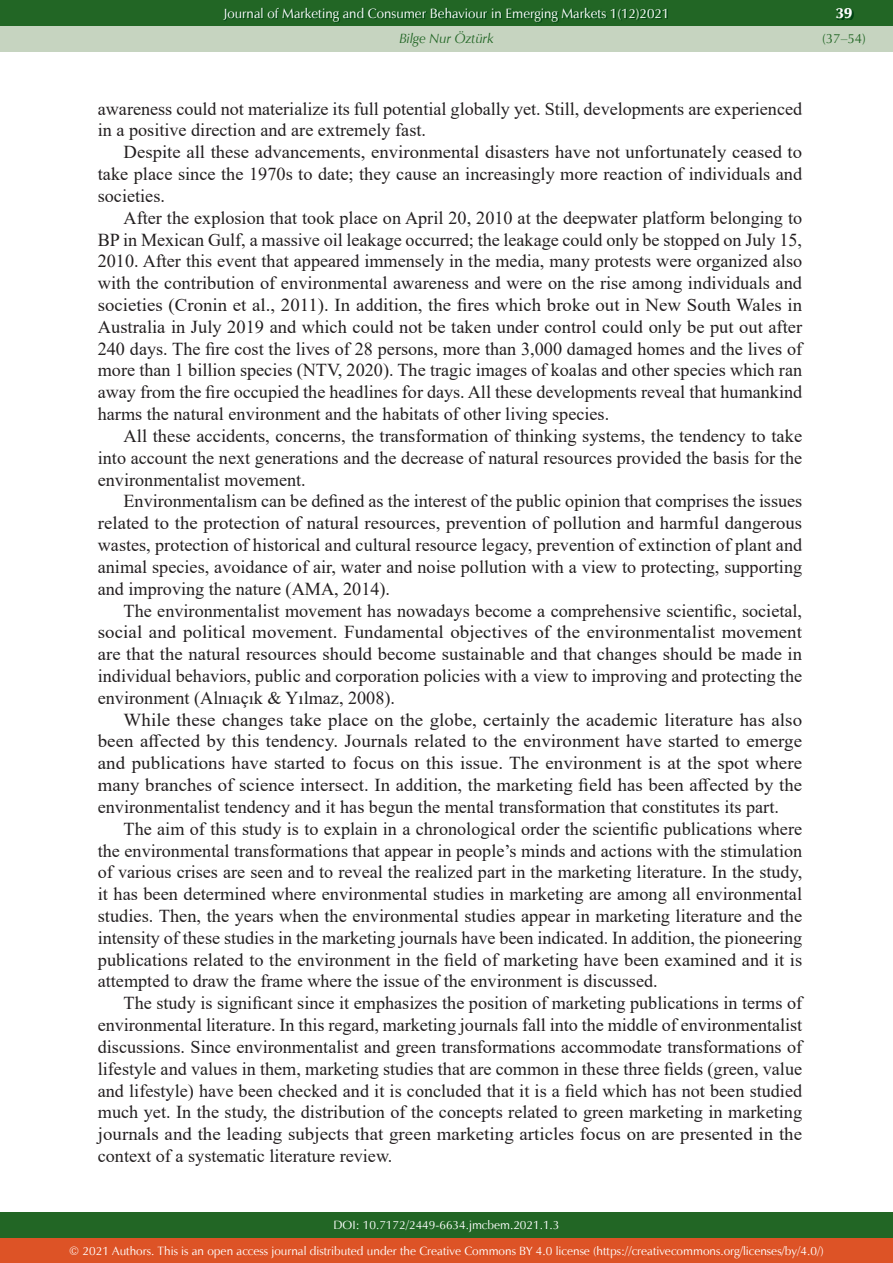
<style>
.page{position:relative;width:893px;height:1263px;background:#fff}
.page>*{position:absolute;margin:0;border:0;box-sizing:border-box;transform-origin:0 0}
.t1{font:18.15px/21.8px "Times New Roman";color:#231f20;text-align:justify}
.t2{font:18.15px/21.8px "Times New Roman";color:#231f20;text-align:justify;scale:1.04 1}
.t3{font:15px "Zapf Humnst Ult EU";color:#fff}
.t4{font:13.5px "Zapf Humnst EU";color:#fff}
.t5{font:italic 13.5px "Zapf Humnst EU";color:#226625}
.t6{font:13.5px "Zapf Humnst EU";color:#226625}
.t7{font:12px "Zapf Humnst EU";color:#fff}
</style>
<div class="page">
<div style="left:0;top:0;width:893px;height:51px;background:#c6d4c0"></div>
<div style="left:0;top:1237px;width:893px;height:26px;background:#dd5326"></div>
<div style="left:0;top:1212px;width:893px;height:25px;background:#226625"></div>
<div style="left:0;top:0;width:893px;height:26px;background:#226625"></div>
<img style="left:224px;top:9px;width:443px;height:14px">
<img style="left:837px;top:10px;width:16px;height:10px">
<p class="t4" style="left:224px;top:5px;width:447px">Journal of Marketing and Consumer Behaviour in Emerging Markets 1(12)2021</p>
<p class="t5" style="left:399px;top:30px;width:96px">Bilge Nur Öztürk</p>
<p class="t3" style="left:836px;top:4px;width:18px">39</p>
<p class="t6" style="left:822px;top:30px;width:45px">(37–54)</p>
<p class="t1" style="left:98px;top:98px;width:706px">awareness could not materialize its full potential globally yet. Still, developments are experienced in a positive direction and are extremely fast.</p>
<p class="t1" style="left:98px;top:141px;width:706px;text-indent:26px">Despite all these advancements, environmental disasters have not unfortunately ceased to take place since the 1970s to date; they cause an increasingly more reaction of individuals and societies.</p>
<p class="t1" style="left:98px;top:207px;width:706px;text-indent:26px">After the explosion that took place on April 20, 2010 at the deepwater platform belonging to BP in Mexican Gulf, a massive oil leakage occurred; the leakage could only be stopped on July 15, 2010. After this event that appeared immensely in the media, many protests were organized also with the contribution of environmental awareness and were on the rise among individuals and societies (Cronin et al., 2011). In addition, the fires which broke out in New South Wales in Australia in July 2019 and which could not be taken under control could only be put out after 240 days. The fire cost the lives of 28 persons, more than 3,000 damaged homes and the lives of more than 1 billion species (NTV, 2020). The tragic images of koalas and other species which ran away from the fire occupied the headlines for days. All these developments reveal that humankind harms the natural environment and the habitats of other living species.</p>
<p class="t1" style="left:98px;top:425px;width:706px;text-indent:26px">All these accidents, concerns, the transformation of thinking systems, the tendency to take into account the next generations and the decrease of natural resources provided the basis for the environmentalist movement.</p>
<p class="t1" style="left:98px;top:490px;width:706px;text-indent:26px">Environmentalism can be defined as the interest of the public opinion that comprises the issues related to the protection of natural resources, prevention of pollution and harmful dangerous wastes, protection of historical and cultural resource legacy, prevention of extinction of plant and animal species, avoidance of air, water and noise pollution with a view to protecting, supporting and improving the nature (AMA, 2014).</p>
<p class="t1" style="left:98px;top:599px;width:706px;text-indent:26px">The environmentalist movement has nowadays become a comprehensive scientific, societal, social and political movement. Fundamental objectives of the environmentalist movement are that the natural resources should become sustainable and that changes should be made in individual behaviors, public and corporation policies with a view to improving and protecting the environment (Alnıaçık &amp; Yılmaz, 2008).</p>
<p class="t2" style="left:98px;top:708px;width:679px;text-indent:26px">While these changes take place on the globe, certainly the academic literature has also been affected by this tendency. Journals related to the environment have started to emerge and publications have started to focus on this issue. The environment is at the spot where many branches of science intersect. In addition, the marketing field has been affected by the environmentalist tendency and it has begun the mental transformation that constitutes its part.</p>
<p class="t1" style="left:98px;top:818px;width:706px;text-indent:26px">The aim of this study is to explain in a chronological order the scientific publications where the environmental transformations that appear in people’s minds and actions with the stimulation of various crises are seen and to reveal the realized part in the marketing literature. In the study, it has been determined where environmental studies in marketing are among all environmental studies. Then, the years when the environmental studies appear in marketing literature and the intensity of these studies in the marketing journals have been indicated. In addition, the pioneering publications related to the environment in the field of marketing have been examined and it is attempted to draw the frame where the issue of the environment is discussed.</p>
<p class="t1" style="left:98px;top:992px;width:706px;text-indent:26px">The study is significant since it emphasizes the position of marketing publications in terms of environmental literature. In this regard, marketing journals fall into the middle of environmentalist discussions. Since environmentalist and green transformations accommodate transformations of lifestyle and values in them, marketing studies that are common in these three fields (green, value and lifestyle) have been checked and it is concluded that it is a field which has not been studied much yet. In the study, the distribution of the concepts related to green marketing in marketing journals and the leading subjects that green marketing articles focus on are presented in the context of a systematic literature review.</p>
<p class="t7" style="left:333px;top:1218px;width:227px">DOI: 10.7172/2449-6634.jmcbem.2021.1.3</p>
<p class="t7" style="left:69px;top:1243px;width:756px">© 2021 Authors. This is an open access journal distributed under the Creative Commons BY 4.0 license (https://creativecommons.org/licenses/by/4.0/)</p>
</div>
